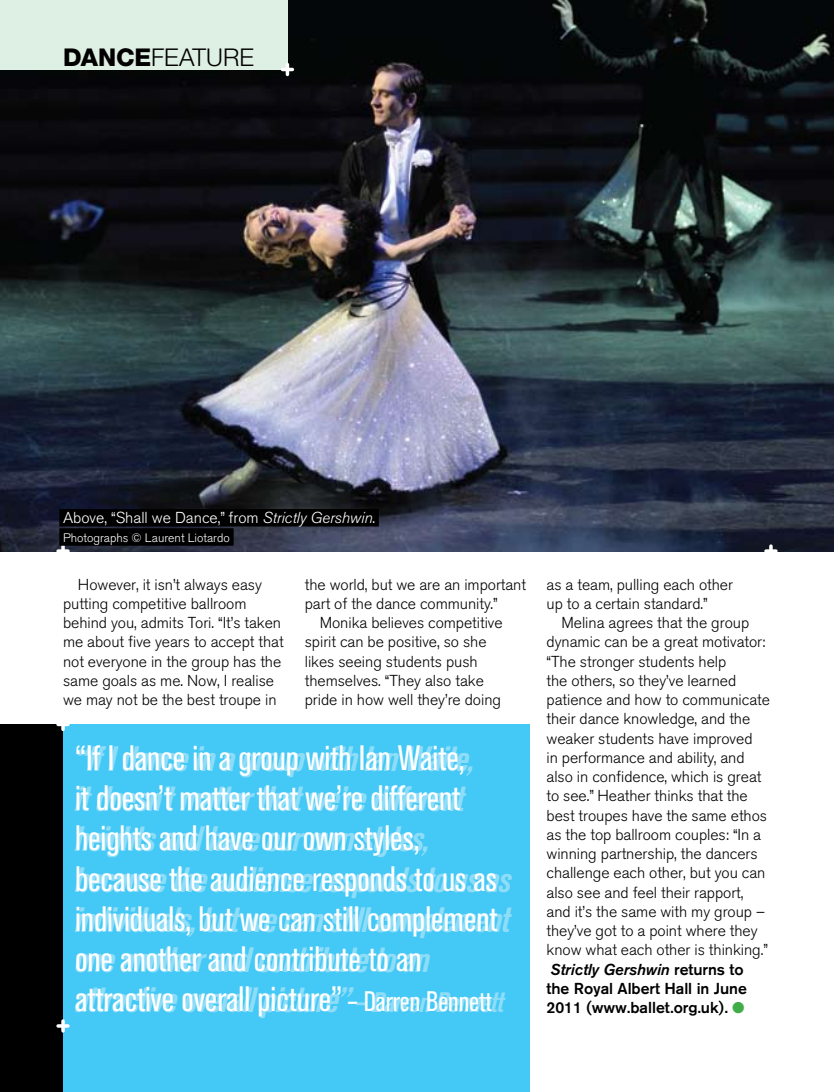
<style>
.page{position:relative;width:834px;height:1092px;background:#fff}
.page>*{position:absolute;margin:0;border:0;box-sizing:border-box;transform-origin:0 0}
.t1{font:condensed 35px/40.2px "Akzidenz Grotesk BQ";color:#fff}
.t2{font:italic 700 condensed 35px "Akzidenz Grotesk BQ";letter-spacing:-.03em;color:#fff}
.t3{font:italic 700 condensed 28px "Akzidenz Grotesk BQ";letter-spacing:-.03em;color:#fff}
.t4{font:300 24.5px "Helvetica Neue";color:#000}
.t5{font:800 24.5px "Helvetica Neue";color:#000}
.t6{font:300 15.75px/19.2px "Akzidenz Grotesk BQ";letter-spacing:-.005em;color:#000}
.t7{font:500 15.75px/19.2px "Akzidenz Grotesk BQ";letter-spacing:-.005em;color:#000}
.t8{font:300 15.75px "Akzidenz Grotesk BQ";color:#fff}
.t9{font:italic 15.75px "Akzidenz Grotesk BQ Med";letter-spacing:-.005em;color:#000}
.t10{font:300 12.25px "Akzidenz Grotesk BQ";color:#fff}
.s1{font-style:italic}
.s2{font-size:28px}
.s3{font-size:35px}
.s4{font-family:"Akzidenz Grotesk BQ";font-weight:500;font-style:normal}
.s5{color:#41ad49}
</style>
<div class="page">
<img style="left:0;top:0;width:833px;height:551px">
<div style="left:0;top:724px;width:72px;height:367px;background:#000"></div>
<div style="left:63px;top:724px;width:466px;height:367px;background:#44c8f5"></div>
<div style="left:0;top:0;width:287px;height:69px;background:#def0e3"></div>
<svg style="left:285px;top:64px;width:4px;height:10px"></svg>
<svg style="left:282px;top:68px;width:10px;height:3px"></svg>
<svg style="left:61px;top:726px;width:4px;height:3px"></svg>
<hr style="left:58px;top:722px;width:10px;height:4px;background:#fff">
<svg style="left:61px;top:1020px;width:4px;height:10px"></svg>
<svg style="left:58px;top:1024px;width:10px;height:3px"></svg>
<svg style="left:61px;top:546px;width:4px;height:3px"></svg>
<svg style="left:58px;top:549px;width:10px;height:2px"></svg>
<svg style="left:765px;top:549px;width:10px;height:2px"></svg>
<div style="left:59px;top:509px;width:320px;height:17px;background:#000"></div>
<div style="left:59px;top:528px;width:174px;height:17px;background:#000"></div>
<h3 class="t5" style="left:63px;top:43px;width:19px">DANCE</h3>
<h3 class="t4" style="left:151px;top:42px;width:104px">FEATURE</h3>
<p class="t8" style="left:63px;top:508px;width:313px">Above, “Shall we Dance,” from <span class="s1">Strictly Gershwin</span>.</p>
<p class="t10" style="left:63px;top:531px;width:168px">Photographs © Laurent Liotardo</p>
<p class="t6" style="left:63px;top:575px;width:222px;text-indent:15px">However, it isn’t always easy putting competitive ballroom behind you, admits Tori. “It’s taken me about five years to accept that not everyone in the group has the same goals as me. Now, I realise we may not be the best troupe in</p>
<p class="t6" style="left:305px;top:574px;width:223px">the world, but we are an important part of the dance community.”</p>
<p class="t6" style="left:305px;top:613px;width:199px;text-indent:15px">Monika believes competitive spirit can be positive, so she likes seeing students push themselves. “They also take pride in how well they’re doing</p>
<p class="t1" style="left:75px;top:738px;width:424px">“If I dance in a group with Ian Waite,<br>it doesn’t matter that we’re different heights and have our own styles, because the audience responds to us as individuals, but we can still complement one another and contribute to an attractive overall picture” <span class="s2">– Darren Bennett</span></p>
<h1 class="t2" style="left:277px;top:738px;width:199px">up with Ian Waite,</h1>
<h1 class="t2" style="left:235px;top:819px;width:196px">ve our own styles,</h1>
<h1 class="t2" style="left:240px;top:859px;width:273px">dience responds to us as</h1>
<h1 class="t2" style="left:190px;top:899px;width:321px">, but we can sti l complement</h1>
<h1 class="t2" style="left:270px;top:939px;width:161px">ontribute to an</h1>
<h2 class="t3" style="left:249px;top:986px;width:257px"><span class="s3">l picture”</span> – Da ren Be nett</h2>
<p class="t6" style="left:546px;top:574px;width:188px">as a team, pulling each other up to a certain standard.”</p>
<p class="t6" style="left:546px;top:613px;width:225px;text-indent:15px">Melina agrees that the group dynamic can be a great motivator: “The stronger students help<br>the others, so they’ve learned patience and how to communicate their dance knowledge, and the weaker students have improved<br>in performance and ability, and also in confidence, which is great to see.” Heather thinks that the best troupes have the same ethos as the top ballroom couples: “In a winning partnership, the dancers challenge each other, but you can also see and feel their rapport, and it’s the same with my group – they’ve got to a point where they know what each other is thinking.”</p>
<p class="t9" style="left:550px;top:960px;width:194px">Strictly Gershwin <span class="s4">returns to</span></p>
<p class="t7" style="left:546px;top:978px;width:202px">the Royal Albert Hall in June<br>2011 (www.ballet.org.uk). <span class="s5">●</span></p>
</div>
